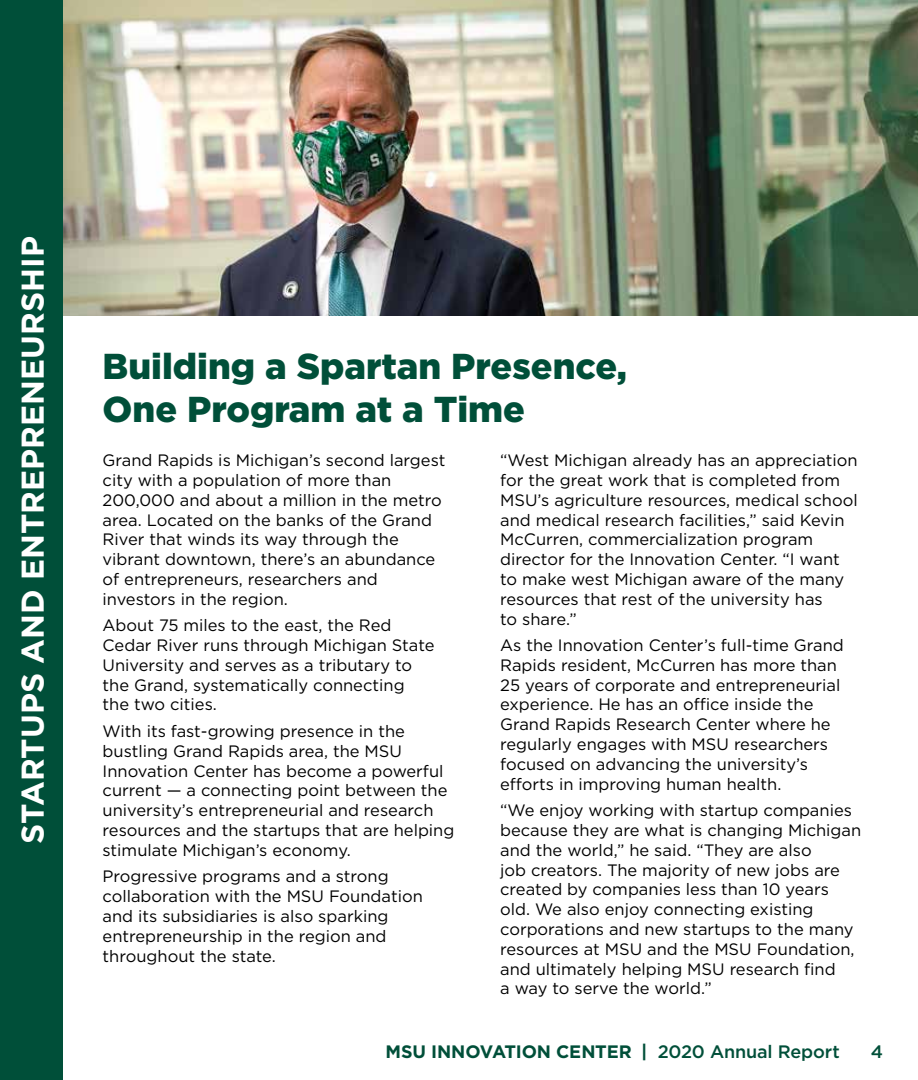
<style>
.page{position:relative;width:918px;height:1080px;background:#fff}
.page>*{position:absolute;margin:0;border:0;box-sizing:border-box;transform-origin:0 0}
.t1{font:900 36px/43.2px "Gotham";color:#004f39}
.t2{font:700 31.5px "Gotham";color:#fff}
.t3{font:700 18px "Gotham";letter-spacing:-.01em;color:#004f39}
.t4{font:500 18px "Gotham";color:#004f39}
.t5{font:16.5px/19.8px "Gotham";color:#000}
.s1{font-weight:500}
</style>
<div class="page">
<img style="left:63px;top:0;width:855px;height:316px">
<div style="left:0;top:0;width:63px;height:1080px;background:#004f39"></div>
<h2 class="t2" style="left:12px;top:844px;width:609px;rotate:-90deg">STARTUPS AND ENTREPRENEURSHIP</h2>
<h1 class="t1" style="left:103px;top:344px;width:526px">Building a Spartan Presence,<br>One Program at a Time</h1>
<p class="t5" style="left:103px;top:450px;width:344px">Grand Rapids is Michigan’s second largest city with a population of more than 200,000 and about a million in the metro area. Located on the banks of the Grand River that winds its way through the vibrant downtown, there’s an abundance of entrepreneurs, researchers and investors in the region.</p>
<p class="t5" style="left:103px;top:615px;width:334px">About 75 miles to the east, the Red Cedar River runs through Michigan State University and serves as a tributary to the Grand, systematically connecting the two cities.</p>
<p class="t5" style="left:103px;top:721px;width:353px">With its fast-growing presence in the bustling Grand Rapids area, the MSU Innovation Center has become a powerful current — a connecting point between the university’s entrepreneurial and research resources and the startups that are helping stimulate Michigan’s economy.</p>
<p class="t5" style="left:103px;top:866px;width:322px">Progressive programs and a strong collaboration with the MSU Foundation and its subsidiaries is also sparking entrepreneurship in the region and throughout the state.</p>
<p class="t5" style="left:500px;top:450px;width:359px">“West Michigan already has an appreciation for the great work that is completed from MSU’s agriculture resources, medical school and medical research facilities,” said Kevin McCurren, commercialization program director for the Innovation Center. “I want to make west Michigan aware of the many resources that rest of the university has<br>to share.”</p>
<p class="t5" style="left:500px;top:635px;width:345px">As the Innovation Center’s full-time Grand Rapids resident, McCurren has more than 25 years of corporate and entrepreneurial experience. He has an office inside the Grand Rapids Research Center where he regularly engages with MSU researchers focused on advancing the university’s efforts in improving human health.</p>
<p class="t5" style="left:500px;top:800px;width:363px">“We enjoy working with startup companies because they are what is changing Michigan and the world,” he said. “They are also<br>job creators. The majority of new jobs are created by companies less than 10 years old. We also enjoy connecting existing corporations and new startups to the many resources at MSU and the MSU Foundation, and ultimately helping MSU research find<br>a way to serve the world.”</p>
<p class="t3" style="left:385px;top:1039px;width:456px">MSU INNOVATION CENTER | <span class="s1">2020 Annual Report</span></p>
<p class="t4" style="left:871px;top:1040px;width:14px">4</p>
</div>
